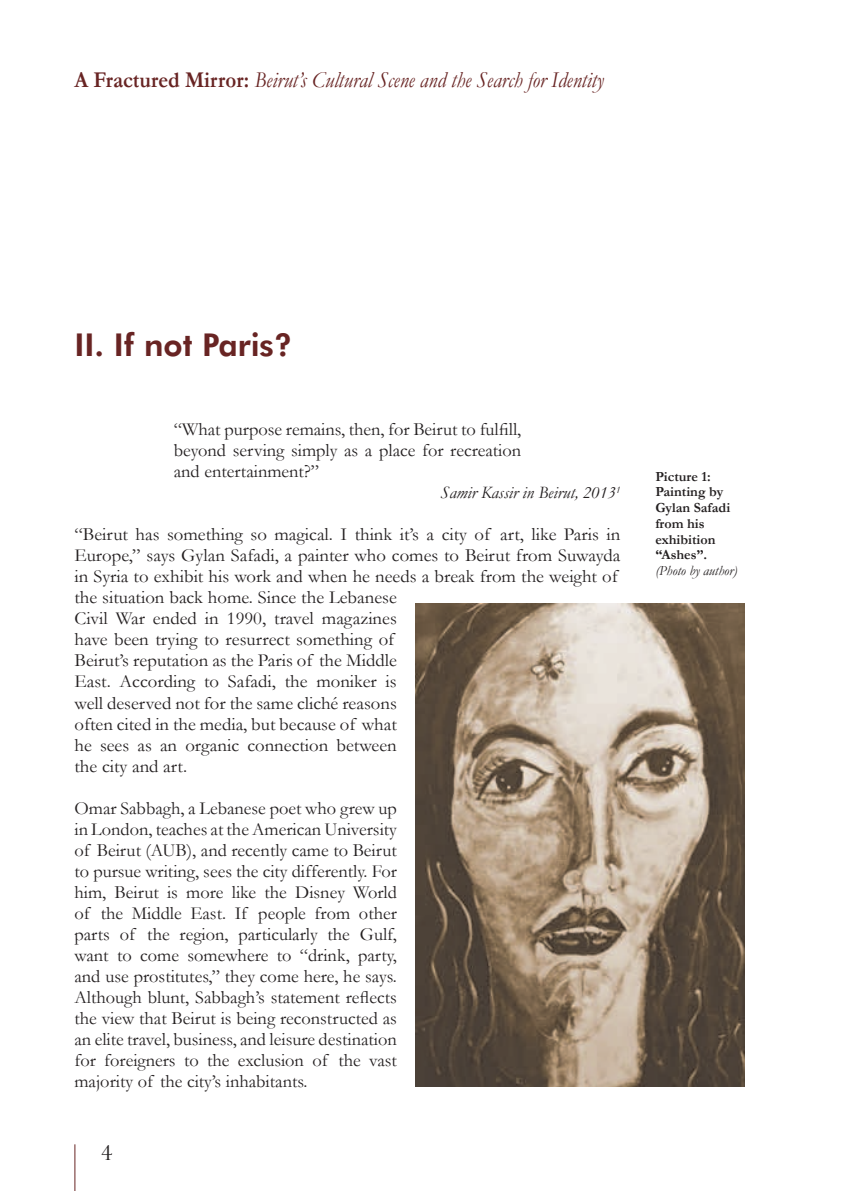
<style>
.page{position:relative;width:844px;height:1191px;background:#fff}
.page>*{position:absolute;margin:0;border:0;box-sizing:border-box;transform-origin:0 0}
.t1{font:800 31.5px "Futura BT";color:#682423}
.t2{font:italic 22.75px "Garamond";color:#682423;scale:.92 1}
.t3{font:22.75px "Baskerville";color:#231f20}
.t4{font:18.38px/21px "Garamond";color:#231f20;text-align:justify}
.t5{font:italic 17.5px "Garamond";color:#231f20}
.t6{font:700 14px/15.8px "Garamond";color:#231f20}
.t7{font:italic 14px "Garamond";color:#231f20}
.s1{font-weight:700;font-style:normal}
</style>
<div class="page">
<hr style="left:74px;top:1144px;width:1px;height:47px;background:#682423">
<img style="left:415px;top:603px;width:329px;height:483px">
<p class="t2" style="left:74px;top:67px;width:576px"><span class="s1">A Fractured Mirror:</span> Beirut’s Cultural Scene and the Search for Identity</p>
<h1 class="t1" style="left:74px;top:325px;width:219px">II. If not Paris?</h1>
<p class="t4" style="left:174px;top:419px;width:349px">“What purpose remains, then, for Beirut to fulfill, beyond serving simply as a place for recreation and entertainment?”</p>
<p class="t5" style="left:440px;top:482px;width:181px">Samir Kassir in Beirut, 2013<sup>1</sup></p>
<p class="t4" style="left:74px;top:524px;width:547px;text-align:left">“Beirut has something so magical. I think it’s a city of art, like Paris in Europe,” says Gylan Safadi, a painter who comes to Beirut from Suwayda in Syria to exhibit his work and when he needs a break from the weight of the situation back home. Since the Lebanese<br>Civil War ended in 1990, travel magazines<br>have been trying to resurrect something of<br>Beirut’s reputation as the Paris of the Middle<br>East. According to Safadi, the moniker is<br>well deserved not for the same cliché reasons<br>often cited in the media, but because of what<br>he sees as an organic connection between<br>the city and art.</p>
<p class="t4" style="left:74px;top:797px;width:324px">Omar Sabbagh, a Lebanese poet who grew up in London, teaches at the American University of Beirut (AUB), and recently came to Beirut to pursue writing, sees the city differently. For him, Beirut is more like the Disney World of the Middle East. If people from other parts of the region, particularly the Gulf, want to come somewhere to “drink, party, and use prostitutes,” they come here, he says.<br>Although blunt, Sabbagh’s statement reflects the view that Beirut is being reconstructed as an elite travel, business, and leisure destination for foreigners to the exclusion of the vast majority of the city’s inhabitants.</p>
<p class="t3" style="left:101px;top:1138px;width:13px">4</p>
<p class="t6" style="left:655px;top:468px;width:76px">Picture 1:<br>Painting by<br>Gylan Safadi from his exhibition “Ashes”.</p>
<p class="t7" style="left:655px;top:562px;width:83px">(Photo by author)</p>
</div>
